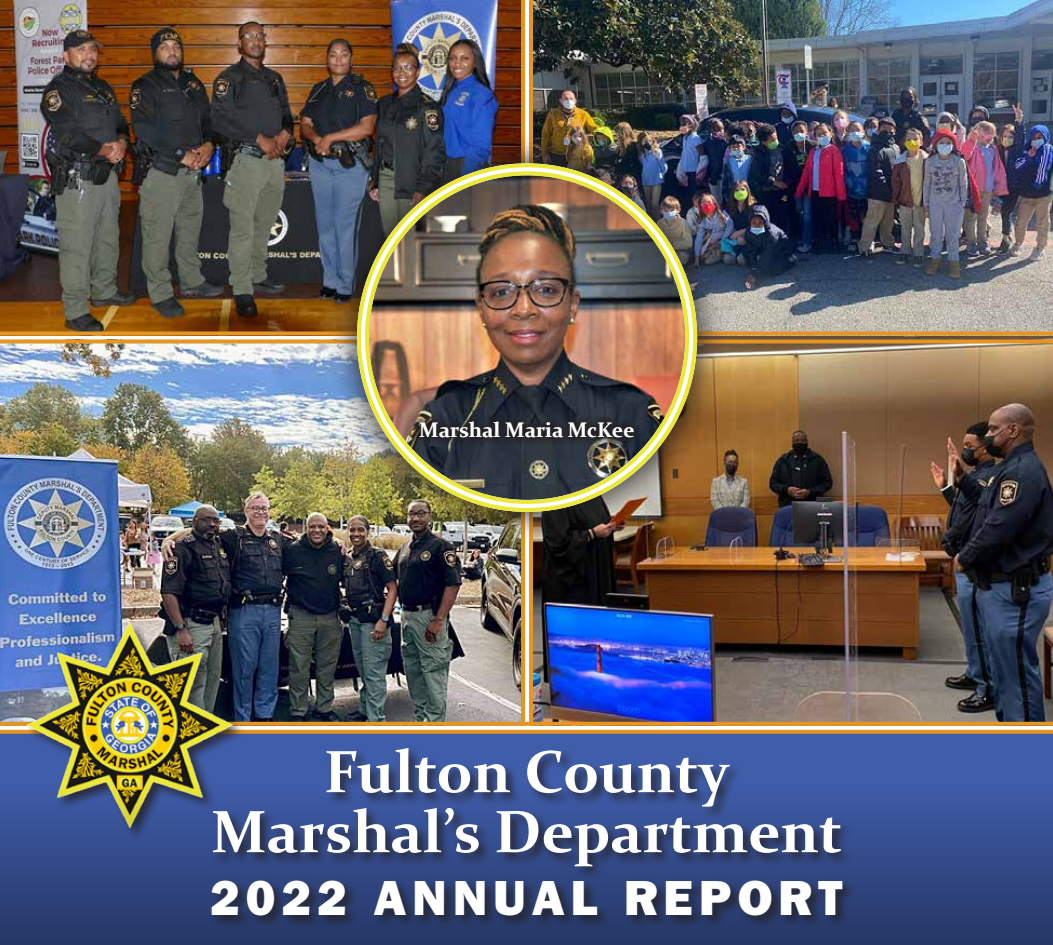
<style>
.page{position:relative;width:1053px;height:945px;background:#fff}
.page>*{position:absolute;margin:0;border:0;box-sizing:border-box;transform-origin:0 0}
.t1{font:700 60px/60px "Constantia";color:#fff;text-align:center}
.t2{font:800 49.5px "Franklin Gothic";letter-spacing:.12em;color:#fff}
.t3{font:700 21px "Constantia";color:#fff}
</style>
<div class="page">
<img style="left:533px;top:335px;width:520px;height:387px">
<div style="left:0;top:732px;width:1053px;height:213px;background:#405daa"></div>
<img style="left:0;top:0;width:521px;height:332px">
<img style="left:533px;top:0;width:520px;height:332px">
<img style="left:0;top:343px;width:521px;height:379px">
<svg style="left:0;top:722px;width:1053px;height:4px;background:#dc9228"></svg>
<svg style="left:0;top:730px;width:1053px;height:4px;background:#da922c"></svg>
<div style="left:26px;top:621px;width:220px;height:220px;background:#231f20;opacity:.75"></div>
<img style="left:24px;top:616px;width:211px;height:167px">
<svg style="left:0;top:783px;width:1053px;height:162px"></svg>
<div style="left:210px;top:747px;width:647px;height:183px;background:#231f20;opacity:.75"></div>
<hr style="left:529px;top:0;width:4px;height:726px;background:#e39525">
<hr style="left:521px;top:0;width:4px;height:726px;background:#e39525">
<hr style="left:0;top:332px;width:1053px;height:3px;background:#e39525">
<hr style="left:0;top:340px;width:1053px;height:3px;background:#e39525">
<div style="left:326px;top:132px;width:402px;height:411px;background:#231f20;opacity:.75"></div>
<img style="left:369px;top:175px;width:316px;height:325px">
<div style="left:357px;top:163px;width:340px;height:349px;border:12px solid #fff;border-radius:50%"></div>
<div style="left:412px;top:413px;width:230px;height:32px;background:#231f20;opacity:.75"></div>
<p class="t3" style="left:419px;top:415px;width:217px">Marshal Maria McKee</p>
<p class="t1" style="left:211px;top:739px;width:633px">Fulton County<br>Marshal’s Department</p>
<p class="t2" style="left:210px;top:869px;width:634px">2022 ANNUAL REPORT</p>
</div>
